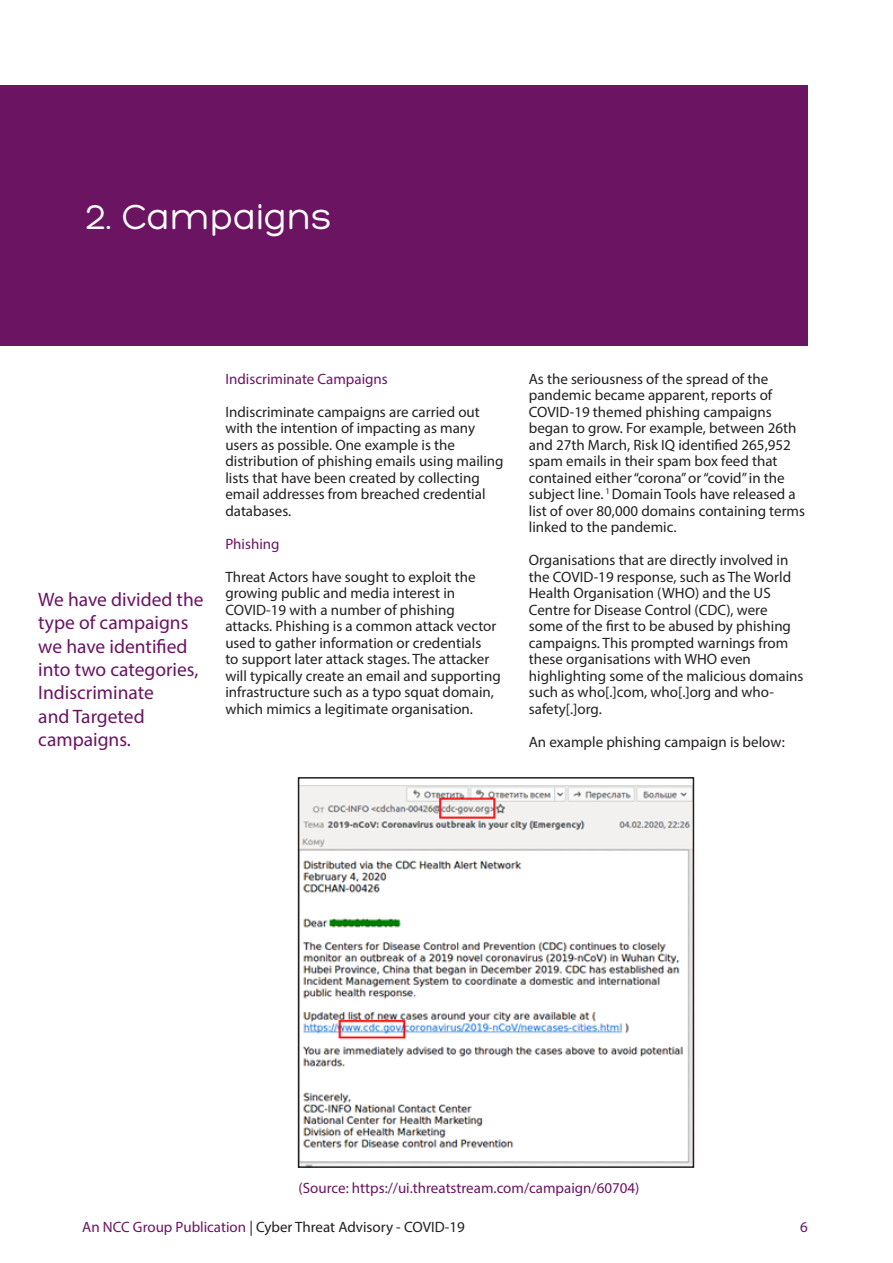
<style>
.page{position:relative;width:893px;height:1263px;background:#fff}
.page>*{position:absolute;margin:0;border:0;box-sizing:border-box;transform-origin:0 0}
.t1{font:37.5px "Hero";color:#fff}
.t2{font:19.5px/23.4px "Myriad Pro";color:#6b1462}
.t3{font:15px/16.5px "Myriad Pro";color:#231f20}
.bullets{font:15px "Myriad Pro";color:#6b1462}
.s1{color:#6b1462}
</style>
<div class="page">
<div style="left:0;top:85px;width:808px;height:260px;background:#6b1462"></div>
<img style="left:301px;top:786px;width:390px;height:379px">
<div style="left:298px;top:777px;width:396px;height:391px;border:2px solid #231f20"></div>
<p class="t1" style="left:85px;top:198px;width:248px">2. Campaigns</p>
<p class="t2" style="left:38px;top:587px;width:167px">We have divided the type of campaigns we have identified into two categories,<br>Indiscriminate<br>and Targeted campaigns.</p>
<p class="bullets" style="left:225px;top:369px;width:164px">Indiscriminate Campaigns</p>
<p class="t3" style="left:225px;top:403px;width:280px">Indiscriminate campaigns are carried out with the intention of impacting as many users as possible. One example is the distribution of phishing emails using mailing lists that have been created by collecting email addresses from breached credential databases.</p>
<p class="bullets" style="left:225px;top:534px;width:56px">Phishing</p>
<p class="t3" style="left:225px;top:568px;width:277px">Threat Actors have sought to exploit the growing public and media interest in COVID-19 with a number of phishing attacks. Phishing is a common attack vector used to gather information or credentials<br>to support later attack stages. The attacker will typically create an email and supporting infrastructure such as a typo squat domain, which mimics a legitimate organisation.</p>
<p class="t3" style="left:529px;top:370px;width:278px">As the seriousness of the spread of the pandemic became apparent, reports of COVID-19 themed phishing campaigns began to grow. For example, between 26th and 27th March, Risk IQ identified 265,952 spam emails in their spam box feed that contained either “corona” or “covid” in the subject line. <sup>1</sup> Domain Tools have released a list of over 80,000 domains containing terms linked to the pandemic.</p>
<p class="t3" style="left:529px;top:551px;width:276px">Organisations that are directly involved in the COVID-19 response, such as The World Health Organisation (WHO) and the US Centre for Disease Control (CDC), were some of the first to be abused by phishing campaigns. This prompted warnings from these organisations with WHO even highlighting some of the malicious domains such as who[.]com, who[.]org and who&shy;safety[.]org.</p>
<p class="t3" style="left:529px;top:733px;width:257px">An example phishing campaign is below:</p>
<p class="bullets" style="left:299px;top:1178px;width:342px">(Source: https://ui.threatstream.com/campaign/60704)</p>
<p class="t3" style="left:82px;top:1218px;width:384px"><span class="s1">An NCC Group Publication</span> | Cyber Threat Advisory - COVID-19</p>
<p class="bullets" style="left:800px;top:1217px;width:9px">6</p>
</div>
